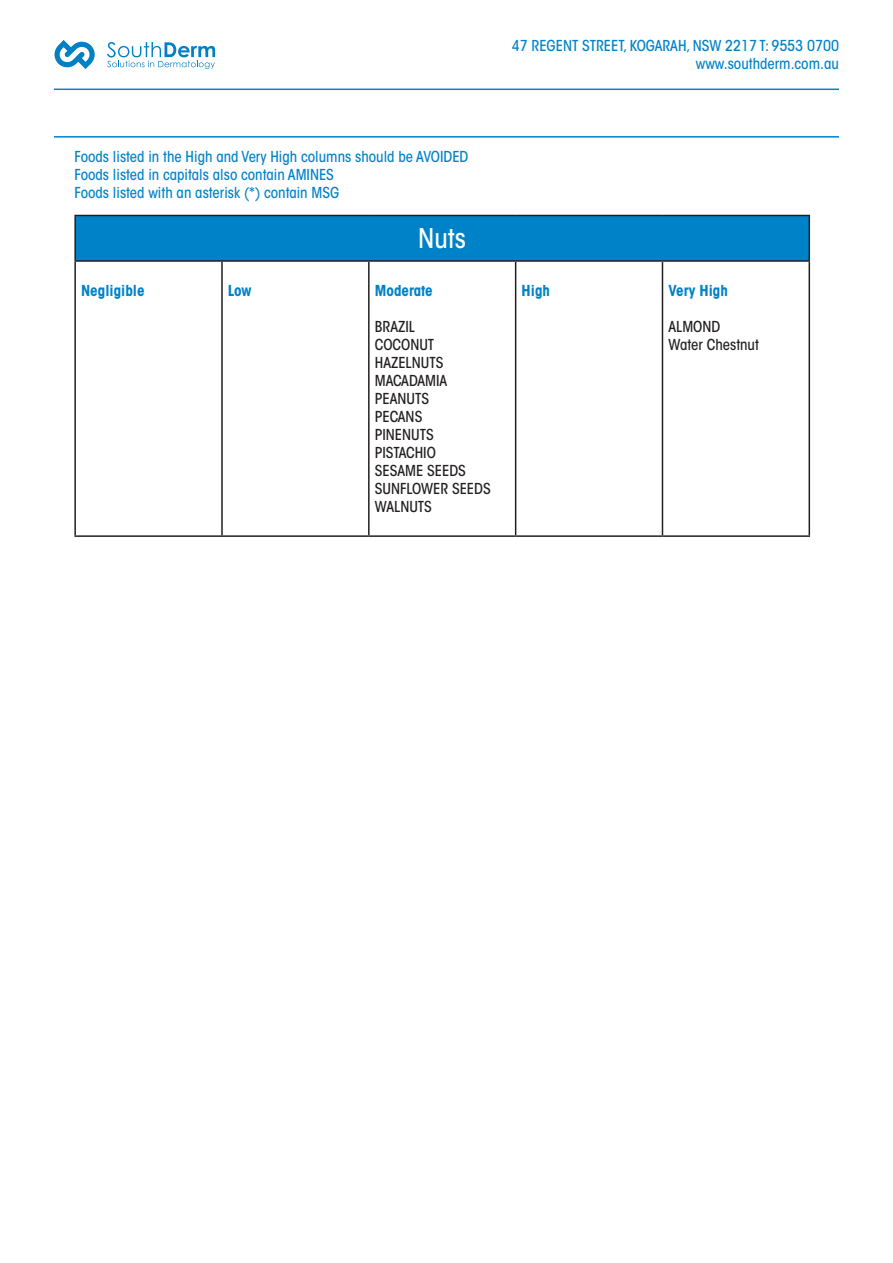
<style>
.page{position:relative;width:893px;height:1263px;background:#fff}
.page>*{position:absolute;margin:0;border:0;box-sizing:border-box;transform-origin:0 0}
.t1{font:500 condensed 27px "ITC Avant Garde Std";color:#fff}
.t2{font:500 condensed 15px/18px "ITC Avant Garde Std";color:#0082c8;text-align:right}
.t3{font:500 condensed 15px/18px "ITC Avant Garde Std";color:#231f20}
.t4{font:700 condensed 15px "ITC Avant Garde Std";color:#0082c8}
</style>
<div class="page">
<svg style="left:54px;top:40px;width:41px;height:29px"></svg>
<svg style="left:107px;top:42px;width:108px;height:27px"></svg>
<hr style="left:54px;top:89px;width:785px;height:1px;background:#0082c8">
<hr style="left:54px;top:136px;width:785px;height:2px;background:#0082c8">
<div style="left:75px;top:215px;width:734px;height:46px;background:#0082c8"></div>
<hr style="left:74px;top:215px;width:148px;height:1px;background:#231f20">
<hr style="left:74px;top:216px;width:2px;height:44px;background:#231f20">
<hr style="left:222px;top:215px;width:147px;height:1px;background:#231f20">
<hr style="left:369px;top:215px;width:147px;height:1px;background:#231f20">
<hr style="left:516px;top:215px;width:146px;height:1px;background:#231f20">
<hr style="left:662px;top:215px;width:148px;height:1px;background:#231f20">
<hr style="left:808px;top:216px;width:2px;height:44px;background:#231f20">
<hr style="left:74px;top:260px;width:148px;height:2px;background:#231f20">
<hr style="left:74px;top:262px;width:2px;height:273px;background:#231f20">
<hr style="left:222px;top:260px;width:147px;height:2px;background:#231f20">
<hr style="left:221px;top:262px;width:2px;height:273px;background:#231f20">
<hr style="left:369px;top:260px;width:147px;height:2px;background:#231f20">
<hr style="left:368px;top:262px;width:2px;height:273px;background:#231f20">
<hr style="left:516px;top:260px;width:146px;height:2px;background:#231f20">
<hr style="left:515px;top:262px;width:1px;height:273px;background:#231f20">
<hr style="left:662px;top:260px;width:148px;height:2px;background:#231f20">
<hr style="left:662px;top:262px;width:1px;height:273px;background:#231f20">
<hr style="left:808px;top:262px;width:2px;height:273px;background:#231f20">
<hr style="left:74px;top:535px;width:148px;height:2px;background:#231f20">
<hr style="left:222px;top:535px;width:147px;height:2px;background:#231f20">
<hr style="left:369px;top:535px;width:147px;height:2px;background:#231f20">
<hr style="left:516px;top:535px;width:146px;height:2px;background:#231f20">
<hr style="left:662px;top:535px;width:148px;height:2px;background:#231f20">
<p class="t2" style="left:512px;top:36px;width:329px">47 REGENT STREET, KOGARAH, NSW 2217 T: 9553 0700 www.southderm.com.au</p>
<p class="t2" style="left:74px;top:148px;width:396px;text-align:left">Foods listed in the High and Very High columns should be AVOIDED<br>Foods listed in capitals also contain AMINES<br>Foods listed with an asterisk (*) contain MSG</p>
<h1 class="t1" style="left:418px;top:222px;width:49px">Nuts</h1>
<p class="t4" style="left:81px;top:281px;width:65px">Negligible</p>
<p class="t4" style="left:228px;top:281px;width:25px">Low</p>
<p class="t4" style="left:375px;top:281px;width:59px">Moderate</p>
<p class="t3" style="left:375px;top:318px;width:117px">BRAZIL<br>COCONUT<br>HAZELNUTS<br>MACADAMIA<br>PEANUTS<br>PECANS<br>PINENUTS<br>PISTACHIO<br>SESAME SEEDS<br>SUNFLOWER SEEDS<br>WALNUTS</p>
<p class="t4" style="left:522px;top:281px;width:30px">High</p>
<p class="t4" style="left:668px;top:281px;width:61px">Very High</p>
<p class="t3" style="left:668px;top:318px;width:92px">ALMOND<br>Water Chestnut</p>
</div>
